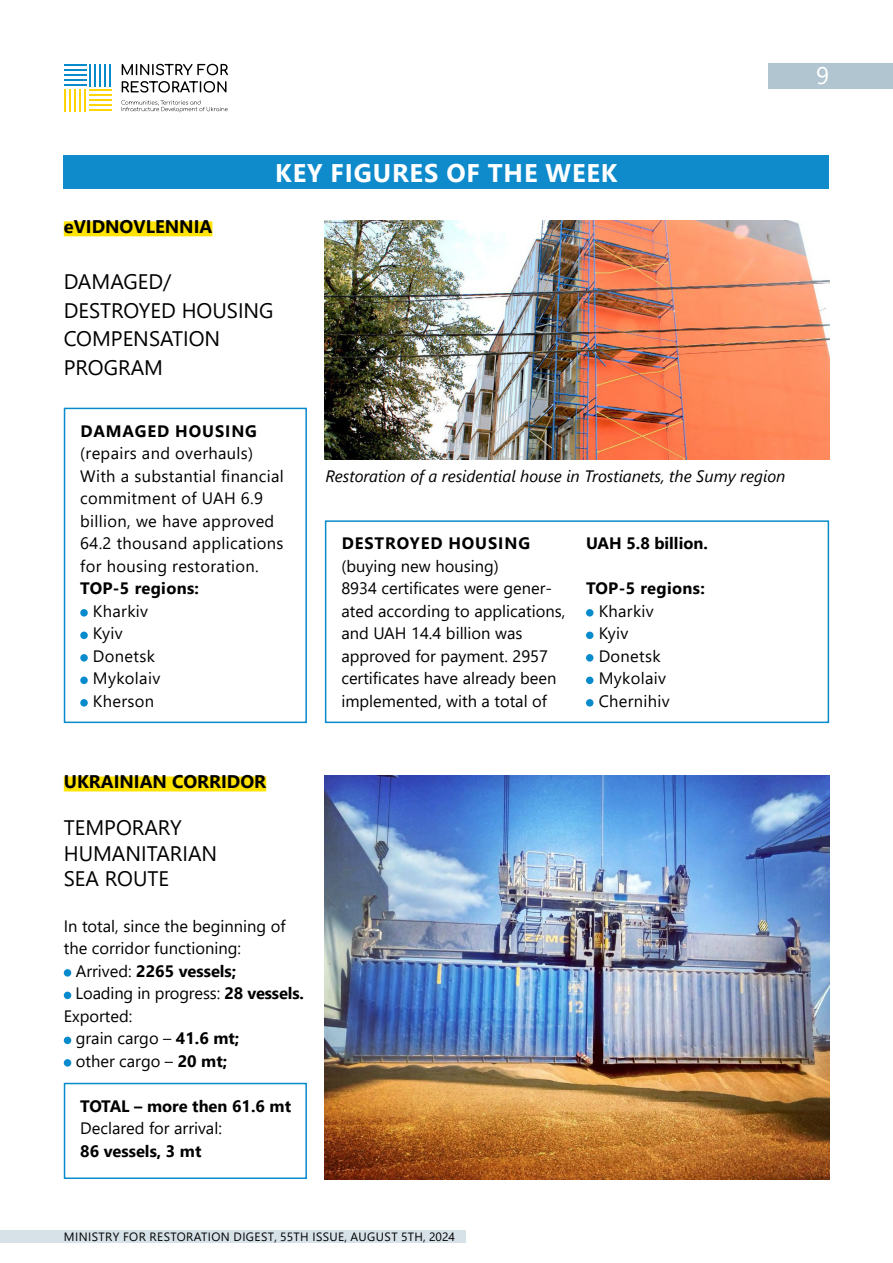
<style>
.page{position:relative;width:893px;height:1263px;background:#fff}
.page>*{position:absolute;margin:0;border:0;box-sizing:border-box;transform-origin:0 0}
.t1{font:700 25.5px "Segoe UI";letter-spacing:.035em;color:#fff}
.t2{font:24px "Segoe UI";color:#fff}
.t3{font:21px/28.5px "Segoe UI";color:#000}
.t4{font:700 18.3px "Segoe UI";color:#000}
.t5{font:16.5px/22.5px "Segoe UI";color:#000}
.t6{font:16.5px/22.5px "Segoe UI";letter-spacing:.02em;color:#000}
.t7{font:700 16.5px "Segoe UI";letter-spacing:.015em;color:#000}
.t8{font:italic 16.5px "Segoe UI";color:#000}
.t9{font:700 16.5px "Segoe UI";letter-spacing:.055em;color:#000}
.t10{font:12px "Segoe UI";letter-spacing:.035em;color:#000}
.s1{font-weight:400}
.s2{font-weight:700}
</style>
<div class="page">
<div style="left:0;top:1230px;width:465px;height:12px;background:#d7e1e8"></div>
<div style="left:768px;top:64px;width:125px;height:25px;background:#b0c5d0"></div>
<hr style="left:64px;top:64px;width:22px;height:2px;background:#088bcc">
<hr style="left:64px;top:84px;width:22px;height:2px;background:#088bcc">
<hr style="left:64px;top:74px;width:22px;height:2px;background:#088bcc">
<hr style="left:64px;top:79px;width:22px;height:2px;background:#088bcc">
<hr style="left:64px;top:69px;width:22px;height:2px;background:#088bcc">
<hr style="left:109px;top:64px;width:2px;height:22px;background:#088bcc">
<hr style="left:89px;top:64px;width:2px;height:22px;background:#088bcc">
<hr style="left:99px;top:64px;width:2px;height:22px;background:#088bcc">
<hr style="left:94px;top:64px;width:2px;height:22px;background:#088bcc">
<hr style="left:104px;top:64px;width:2px;height:22px;background:#088bcc">
<hr style="left:89px;top:109px;width:22px;height:2px;background:#ffd508">
<hr style="left:89px;top:89px;width:22px;height:2px;background:#ffd508">
<hr style="left:89px;top:99px;width:22px;height:2px;background:#ffd508">
<hr style="left:89px;top:94px;width:22px;height:2px;background:#ffd508">
<hr style="left:89px;top:104px;width:22px;height:2px;background:#ffd508">
<hr style="left:64px;top:89px;width:2px;height:22px;background:#ffd508">
<hr style="left:84px;top:89px;width:2px;height:22px;background:#ffd508">
<hr style="left:74px;top:89px;width:2px;height:22px;background:#ffd508">
<hr style="left:79px;top:89px;width:2px;height:22px;background:#ffd508">
<hr style="left:69px;top:89px;width:2px;height:22px;background:#ffd508">
<svg style="left:121px;top:100px;width:107px;height:12px"></svg>
<svg style="left:122px;top:64px;width:106px;height:11px"></svg>
<svg style="left:122px;top:81px;width:104px;height:12px"></svg>
<div style="left:64px;top:156px;width:765px;height:33px;background:#0f8bcc"></div>
<div style="left:64px;top:221px;width:148px;height:15px;background:#ffe305"></div>
<div style="left:80px;top:609px;width:8px;height:7px;background:#088bcc;border-radius:50%"></div>
<div style="left:80px;top:632px;width:8px;height:7px;background:#088bcc;border-radius:50%"></div>
<div style="left:80px;top:654px;width:8px;height:8px;background:#088bcc;border-radius:50%"></div>
<div style="left:80px;top:676px;width:8px;height:8px;background:#088bcc;border-radius:50%"></div>
<div style="left:80px;top:699px;width:8px;height:7px;background:#088bcc;border-radius:50%"></div>
<div style="left:64px;top:408px;width:243px;height:315px;border:2px solid #088bcc"></div>
<img style="left:325px;top:220px;width:504px;height:239px">
<div style="left:586px;top:609px;width:7px;height:7px;background:#088bcc;border-radius:50%"></div>
<div style="left:586px;top:632px;width:7px;height:7px;background:#088bcc;border-radius:50%"></div>
<div style="left:586px;top:654px;width:7px;height:8px;background:#088bcc;border-radius:50%"></div>
<div style="left:586px;top:676px;width:7px;height:8px;background:#088bcc;border-radius:50%"></div>
<div style="left:586px;top:699px;width:7px;height:7px;background:#088bcc;border-radius:50%"></div>
<div style="left:325px;top:520px;width:504px;height:203px;border:2px solid #088bcc"></div>
<div style="left:64px;top:776px;width:202px;height:15px;background:#ffe305"></div>
<div style="left:64px;top:1083px;width:243px;height:96px;border:2px solid #088bcc"></div>
<div style="left:64px;top:969px;width:7px;height:8px;background:#088bcc;border-radius:50%"></div>
<div style="left:64px;top:992px;width:7px;height:7px;background:#088bcc;border-radius:50%"></div>
<div style="left:64px;top:1037px;width:7px;height:7px;background:#088bcc;border-radius:50%"></div>
<div style="left:64px;top:1059px;width:7px;height:8px;background:#088bcc;border-radius:50%"></div>
<img style="left:325px;top:775px;width:504px;height:404px">
<p class="t4" style="left:64px;top:210px;width:150px">eVIDNOVLENNIA</p>
<h1 class="t1" style="left:275px;top:148px;width:344px">KEY FIGURES OF THE WEEK</h1>
<p class="t3" style="left:64px;top:266px;width:211px">DAMAGED/<br>DESTROYED HOUSING<br>COMPENSATION<br>PROGRAM</p>
<p class="t9" style="left:81px;top:415px;width:178px">DAMAGED HOUSING</p>
<p class="t6" style="left:80px;top:440px;width:205px">(repairs and overhauls)<br>With a substantial financial commitment of UAH 6.9 billion, we have approved<br>64.2 thousand applications for housing restoration.</p>
<p class="t7" style="left:80px;top:573px;width:120px">TOP-5 regions:</p>
<p class="t6" style="left:93px;top:598px;width:69px">Kharkiv<br>Kyiv<br>Donetsk<br>Mykolaiv<br>Kherson</p>
<p class="t8" style="left:326px;top:460px;width:461px">Restoration of a residential house in Trostianets, the Sumy region</p>
<p class="t9" style="left:342px;top:528px;width:190px">DESTROYED HOUSING</p>
<p class="t5" style="left:341px;top:553px;width:225px">(buying new housing)<br>8934 certificates were gener&shy;ated according to applications, and UAH 14.4 billion was approved for payment. 2957 certificates have already been implemented, with a total of</p>
<p class="t7" style="left:586px;top:528px;width:123px">UAH 5.8 billion.</p>
<p class="t7" style="left:586px;top:573px;width:120px">TOP-5 regions:</p>
<p class="t6" style="left:599px;top:598px;width:73px">Kharkiv<br>Kyiv<br>Donetsk<br>Mykolaiv<br>Chernihiv</p>
<p class="t4" style="left:64px;top:765px;width:204px">UKRAINIAN CORRIDOR</p>
<p class="t3" style="left:64px;top:813px;width:155px;line-height:25.2px">TEMPORARY<br>HUMANITARIAN<br>SEA ROUTE</p>
<p class="t5" style="left:64px;top:913px;width:223px">In total, since the beginning of</p>
<p class="t5" style="left:64px;top:935px;width:179px">the corridor functioning:</p>
<p class="t7" style="left:76px;top:955px;width:162px"><span class="s1">Arrived:</span> 2265 vessels;</p>
<p class="t5" style="left:76px;top:980px;width:230px">Loading in progress: <span class="s2">28 vessels.</span></p>
<p class="t5" style="left:64px;top:1003px;width:70px">Exported:</p>
<p class="t5" style="left:76px;top:1025px;width:165px">grain cargo – <span class="s2">41.6 mt;</span></p>
<p class="t5" style="left:76px;top:1048px;width:153px">other cargo – <span class="s2">20 mt;</span></p>
<p class="t7" style="left:80px;top:1090px;width:212px">TOTAL – more then 61.6 mt</p>
<p class="t5" style="left:80px;top:1115px;width:143px">Declared for arrival:</p>
<p class="t7" style="left:80px;top:1135px;width:123px">86 vessels, 3 mt</p>
<p class="t10" style="left:64px;top:1225px;width:392px">MINISTRY FOR RESTORATION DIGEST, 55TH ISSUE, AUGUST 5TH, 2024</p>
<h2 class="t2" style="left:816px;top:53px;width:14px">9</h2>
</div>
